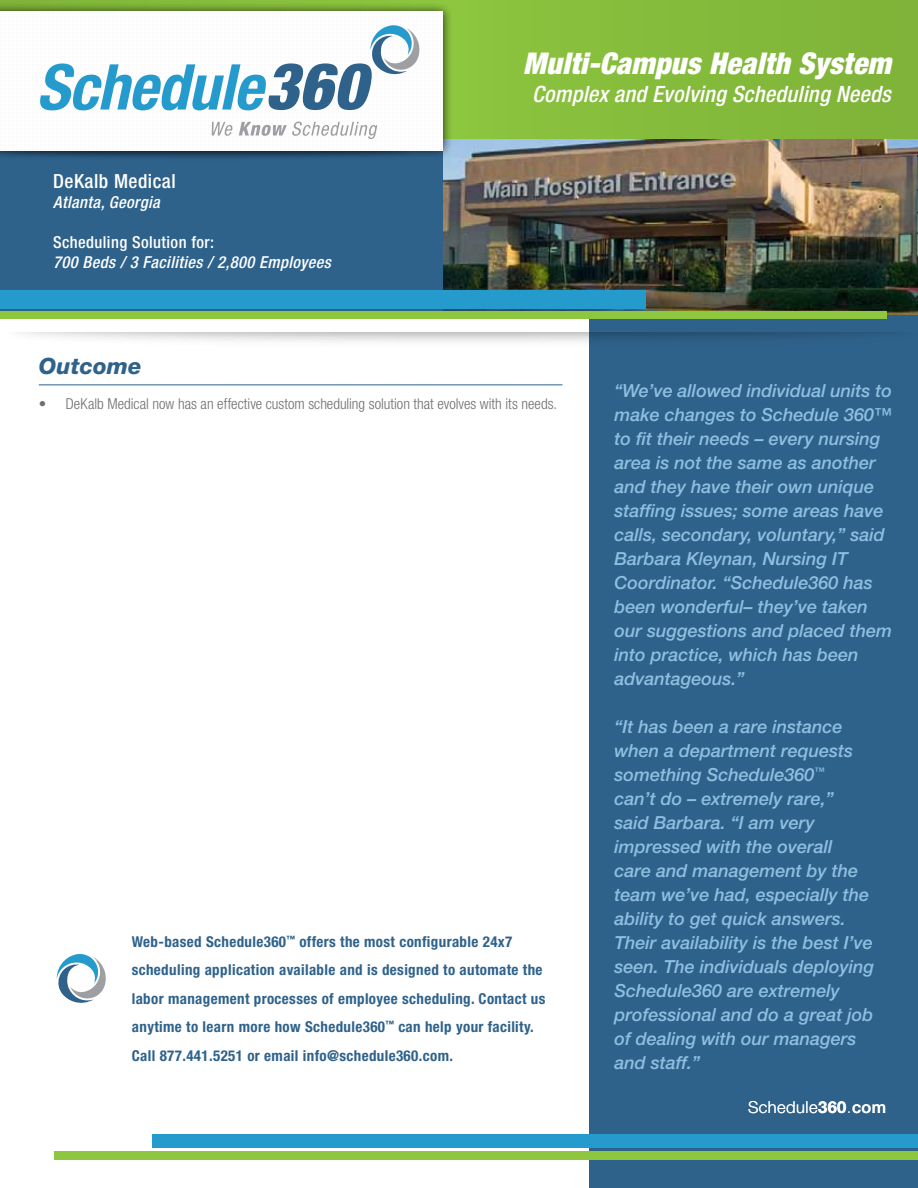
<style>
.page{position:relative;width:918px;height:1188px;background:#fff}
.page>*{position:absolute;margin:0;border:0;box-sizing:border-box;transform-origin:0 0}
.t1{font:italic 900 condensed 30px "Helvetica Neue";letter-spacing:.01em;color:#fff}
.t2{font:italic 500 condensed 22.5px "Helvetica Neue";letter-spacing:.01em;color:#fff}
.t3{font:italic 800 22.5px "Helvetica Neue";letter-spacing:.005em;color:#2f628b}
.t4{font:500 condensed 19.5px "Helvetica Neue";letter-spacing:.025em;color:#fff}
.t5{font:italic 500 18px/24px "Helvetica Neue";color:#8fbfe0}
.t6{font:italic 500 condensed 16.5px "Helvetica Neue";letter-spacing:.025em;color:#fff}
.t7{font:500 condensed 16.5px "Helvetica Neue";letter-spacing:.025em;color:#fff}
.t8{font:300 16.5px "Helvetica Neue";letter-spacing:.03em;color:#fff}
.t9{font:700 condensed 15px/28.5px "Helvetica Neue";letter-spacing:.025em;color:#2f628b}
.t10{font:300 condensed 15px "Helvetica Neue";color:#6d6e71}
.s1{font-weight:700}
.s2{font-weight:100}
.s3{font-weight:500}
</style>
<div class="page">
<div style="left:589px;top:269px;width:329px;height:919px;background:#2f628b"></div>
<img style="left:443px;top:138px;width:475px;height:176px">
<div style="left:0;top:48px;width:443px;height:266px;background:#2f628b"></div>
<div style="left:0;top:290px;width:645px;height:18px;background:#259acc"></div>
<div style="left:0;top:312px;width:886px;height:7px;background:#8dc63f"></div>
<div style="left:0;top:0;width:918px;height:138px;background:#85bb3b"></div>
<div style="left:0;top:2px;width:452px;height:158px;background:#000;opacity:.75"></div>
<div style="left:0;top:12px;width:443px;height:138px;background:#fdfdfd"></div>
<svg style="left:212px;top:122px;width:21px;height:14px"></svg>
<svg style="left:239px;top:122px;width:138px;height:17px;background:#e0e0e1"></svg>
<svg style="left:39px;top:25px;width:381px;height:85px;background:#c2dbe8"></svg>
<div style="left:54px;top:1151px;width:864px;height:9px;background:#8dc63f"></div>
<div style="left:153px;top:1134px;width:765px;height:14px;background:#259acc"></div>
<hr style="left:39px;top:384px;width:523px;height:1px;background:#2f628b">
<svg style="left:56px;top:954px;width:50px;height:49px"></svg>
<p class="t4" style="left:53px;top:170px;width:124px">DeKalb Medical</p>
<p class="t6" style="left:53px;top:193px;width:108px">Atlanta, Georgia</p>
<p class="t7" style="left:53px;top:232px;width:162px">Scheduling Solution for:</p>
<p class="t6" style="left:53px;top:252px;width:279px">700 Beds / 3 Facilities / 2,800 Employees</p>
<h1 class="t1" style="left:523px;top:45px;width:369px">Multi-Campus Health System</h1>
<p class="t2" style="left:532px;top:81px;width:360px">Complex and Evolving Scheduling Needs</p>
<p class="t3" style="left:39px;top:353px;width:105px">Outcome</p>
<p class="t10" style="left:39px;top:395px;width:520px">• DeKalb Medical now has an effective custom scheduling solution that evolves with its needs.</p>
<p class="t9" style="left:132px;top:927px;width:415px">Web-based Schedule360<sup>™</sup> offers the most configurable 24x7 scheduling application available and is designed to automate the labor management processes of employee scheduling. Contact us anytime to learn more how Schedule360<sup>™</sup> can help your facility.<br>Call 877.441.5251 or email info@schedule360.com.</p>
<p class="t5" style="left:615px;top:378px;width:279px">“We’ve allowed individual units to make changes to Schedule 360™ to fit their needs – every nursing area is not the same as another and they have their own unique staffing issues; some areas have calls, secondary, voluntary,” said<br>Barbara Kleynan, Nursing IT<br>Coordinator. “Schedule360 has been wonderful– they’ve taken our suggestions and placed them into practice, which has been advantageous.”</p>
<p class="t5" style="left:615px;top:714px;width:261px">“It has been a rare instance when a department requests something Schedule360<sup>™<br></sup>can’t do – extremely rare,”<br>said Barbara. “I am very impressed with the overall<br>care and management by the team we’ve had, especially the ability to get quick answers.<br>Their availability is the best I’ve seen. The individuals deploying<br>Schedule360 are extremely professional and do a great job of dealing with our managers and staff.”</p>
<p class="t8" style="left:748px;top:1097px;width:140px">Schedule<span class="s1">360</span><span class="s2">.</span><span class="s3">com</span></p>
</div>
